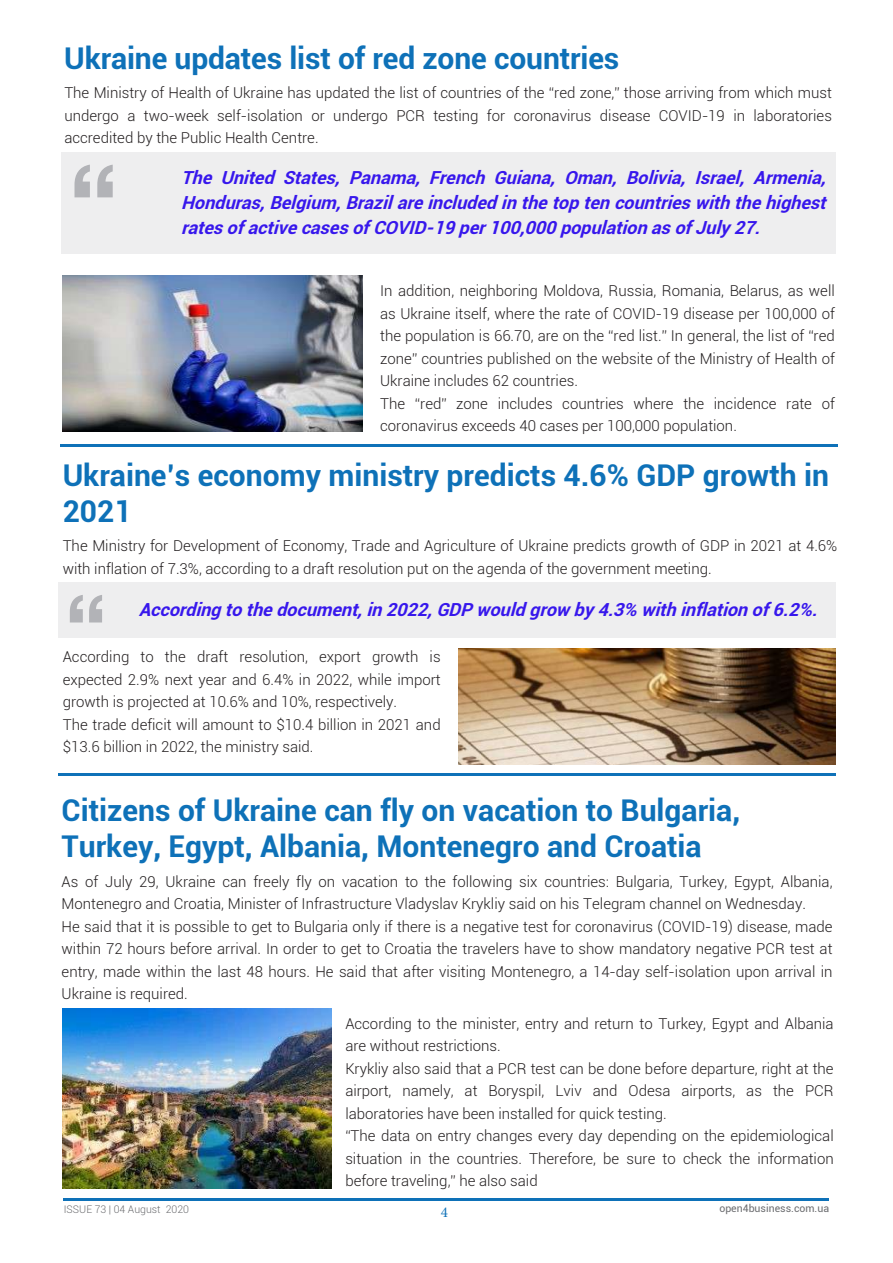
<style>
.page{position:relative;width:893px;height:1263px;background:#fff}
.page>*{position:absolute;margin:0;border:0;box-sizing:border-box;transform-origin:0 0}
.t1{font:700 30px/36px "Roboto";color:#0e71b8}
.t2{font:italic 700 18px/25.2px "Roboto";color:#3717ec;text-align:justify}
.t3{font:300 15px/22.5px "Roboto";color:#231f20}
.t4{font:15px "Minion Pro";color:#0e71b8}
.t5{font:300 10.5px "Roboto";color:#6c6d70}
.t6{font:10.5px "Roboto";color:#6c6d70}
</style>
<div class="page">
<hr style="left:64px;top:1198px;width:765px;height:3px;background:#0e71b8">
<hr style="left:61px;top:444px;width:777px;height:3px;background:#0e71b8">
<img style="left:63px;top:276px;width:300px;height:155px">
<img style="left:62px;top:1009px;width:269px;height:179px">
<div style="left:62px;top:152px;width:774px;height:102px;background:#eeeeef"></div>
<svg style="left:75px;top:165px;width:38px;height:32px"></svg>
<div style="left:58px;top:582px;width:778px;height:56px;background:#eeeeef"></div>
<svg style="left:70px;top:595px;width:32px;height:27px"></svg>
<img style="left:458px;top:648px;width:377px;height:117px">
<hr style="left:59px;top:773px;width:777px;height:3px;background:#0e71b8">
<h1 class="t1" style="left:64px;top:39px;width:556px">Ukraine updates list of red zone countries</h1>
<p class="t3" style="left:64px;top:81px;width:769px;text-align:justify">The Ministry of Health of Ukraine has updated the list of countries of the “red zone,” those arriving from which must undergo a two-week self-isolation or undergo PCR testing for coronavirus disease COVID-19 in laboratories accredited by the Public Health Centre.</p>
<p class="t2" style="left:181px;top:164px;width:652px">The United States, Panama, French Guiana, Oman, Bolivia, Israel, Armenia, Honduras,Belgium,Brazilareincludedinthetoptencountrieswiththehighest ratesofactivecasesofCOVID-19per100,000populationasofJuly27.</p>
<p class="t3" style="left:380px;top:279px;width:456px">In addition, neighboring Moldova, Russia, Romania, Belarus, as well as Ukraine itself, where the rate of COVID-19 disease per 100,000 of the population is 66.70, are on the “red list.” In general, the list of “red zone” countries published on the website of the Ministry of Health of Ukraine includes 62 countries.<br>The “red” zone includes countries where the incidence rate of coronavirus exceeds 40 cases per 100,000 population.</p>
<h1 class="t1" style="left:63px;top:456px;width:768px">Ukraine’s economy ministry predicts 4.6% GDP growth in<br>2021</h1>
<p class="t3" style="left:63px;top:534px;width:776px">The Ministry for Development of Economy, Trade and Agriculture of Ukraine predicts growth of GDP in 2021 at 4.6% with inflation of 7.3%, according to a draft resolution put on the agenda of the government meeting.</p>
<p class="t2" style="left:139px;top:596px;width:686px">Accordingtothedocument,in2022,GDPwouldgrow by4.3% withinflationof6.2%.</p>
<p class="t3" style="left:63px;top:645px;width:379px">According to the draft resolution, export growth is expected 2.9% next year and 6.4% in 2022, while import growth is projected at 10.6% and 10%, respectively.<br>The trade deficit will amount to $10.4 billion in 2021 and $13.6 billion in 2022, the ministry said.</p>
<h1 class="t1" style="left:62px;top:791px;width:680px">Citizens of Ukraine can fly on vacation to Bulgaria,<br>Turkey, Egypt, Albania, Montenegro and Croatia</h1>
<p class="t3" style="left:62px;top:869px;width:772px">As of July 29, Ukraine can freely fly on vacation to the following six countries: Bulgaria, Turkey, Egypt, Albania, Montenegro and Croatia, Minister of Infrastructure Vladyslav Krykliy said on his Telegram channel on Wednesday.<br>He said that it is possible to get to Bulgaria only if there is a negative test for coronavirus (COVID-19) disease, made within 72 hours before arrival. In order to get to Croatia the travelers have to show mandatory negative PCR test at entry, made within the last 48 hours. He said that after visiting Montenegro, a 14-day self-isolation upon arrival in Ukraine is required.</p>
<p class="t3" style="left:345px;top:1011px;width:490px">According to the minister, entry and return to Turkey, Egypt and Albania are without restrictions.<br>Krykliy also said that a PCR test can be done before departure, right at the airport, namely, at Boryspil, Lviv and Odesa airports, as the PCR laboratories have been installed for quick testing.<br>“The data on entry changes every day depending on the epidemiological situation in the countries. Therefore, be sure to check the information before traveling,” he also said</p>
<p class="t5" style="left:64px;top:1201px;width:127px">ISSUE 73 | 04 August 2020</p>
<p class="t6" style="left:719px;top:1201px;width:111px">open4business.com.ua</p>
<p class="t4" style="left:441px;top:1202px;width:9px">4</p>
</div>
